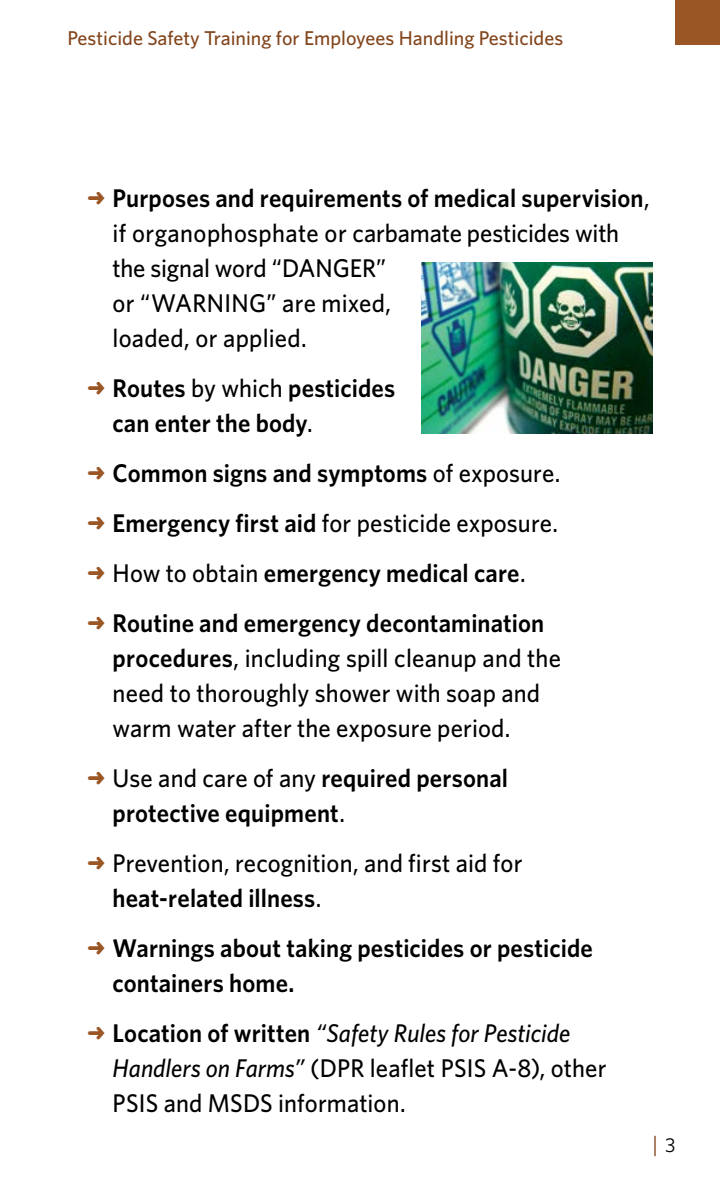
<style>
.page{position:relative;width:720px;height:1193px;background:#fff}
.page>*{position:absolute;margin:0;border:0;box-sizing:border-box;transform-origin:0 0}
.t1{font:500 25.5px/35px "Whitney";letter-spacing:.005em;color:#000;scale:.96 1}
.t2{font:600 25.5px/35px "Whitney";letter-spacing:.005em;color:#000;scale:.96 1}
.t3{font:22.5px "Whitney";color:#82461d}
.t4{font:500 20px "Whitney";color:#82461d}
.s1{color:#9a5625}
.s2{font-weight:600}
.s3{font-weight:500}
.s4{font-style:italic}
.s5{font-size:20px;color:#000}
</style>
<div class="page">
<div style="left:675px;top:0;width:45px;height:45px;background:#9a5625"></div>
<img style="left:422px;top:263px;width:230px;height:170px">
<p class="t4" style="left:68px;top:26px;width:497px">Pesticide Safety Training for Employees Handling Pesticides</p>
<p class="t1" style="left:112px;top:180px;width:561px;text-indent:-25px"><span class="s1">➜</span> <span class="s2">Purposes and requirements of medical supervision</span>, if organophosphate or carbamate pesticides with the signal word “DANGER”<br>or “WARNING” are mixed,<br>loaded, or applied.</p>
<p class="t2" style="left:112px;top:370px;width:296px;text-indent:-25px"><span class="s1">➜</span> Routes <span class="s3">by which</span> pesticides can enter the body<span class="s3">.</span></p>
<p class="t2" style="left:87px;top:455px;width:494px"><span class="s1">➜</span> Common signs and symptoms <span class="s3">of exposure.</span></p>
<p class="t1" style="left:87px;top:505px;width:492px"><span class="s1">➜</span> <span class="s2">Emergency first aid</span> for pesticide exposure.</p>
<p class="t2" style="left:87px;top:555px;width:458px"><span class="s1">➜</span> <span class="s3">How to obtain</span> emergency medical care<span class="s3">.</span></p>
<p class="t1" style="left:112px;top:605px;width:469px;text-indent:-25px"><span class="s1">➜</span> <span class="s2">Routine and emergency decontamination procedures</span>, including spill cleanup and the need to thoroughly shower with soap and warm water after the exposure period.</p>
<p class="t2" style="left:112px;top:760px;width:414px;text-indent:-25px"><span class="s1">➜</span> <span class="s3">Use and care of any</span> required personal protective equipment<span class="s3">.</span></p>
<p class="t1" style="left:112px;top:845px;width:429px;text-indent:-25px"><span class="s1">➜</span> Prevention, recognition, and first aid for <span class="s2">heat-related illness</span>.</p>
<p class="t2" style="left:112px;top:930px;width:502px;text-indent:-25px"><span class="s1">➜</span> Warnings about taking pesticides or pesticide containers home.</p>
<p class="t1" style="left:112px;top:1015px;width:516px;text-indent:-25px"><span class="s1">➜</span> <span class="s2">Location of written</span> <span class="s4">“Safety Rules for Pesticide<br>Handlers on Farms”</span> (DPR leaflet PSIS A-8), other<br>PSIS and MSDS information.</p>
<p class="t3" style="left:652px;top:1130px;width:25px">| <span class="s5">3</span></p>
</div>
